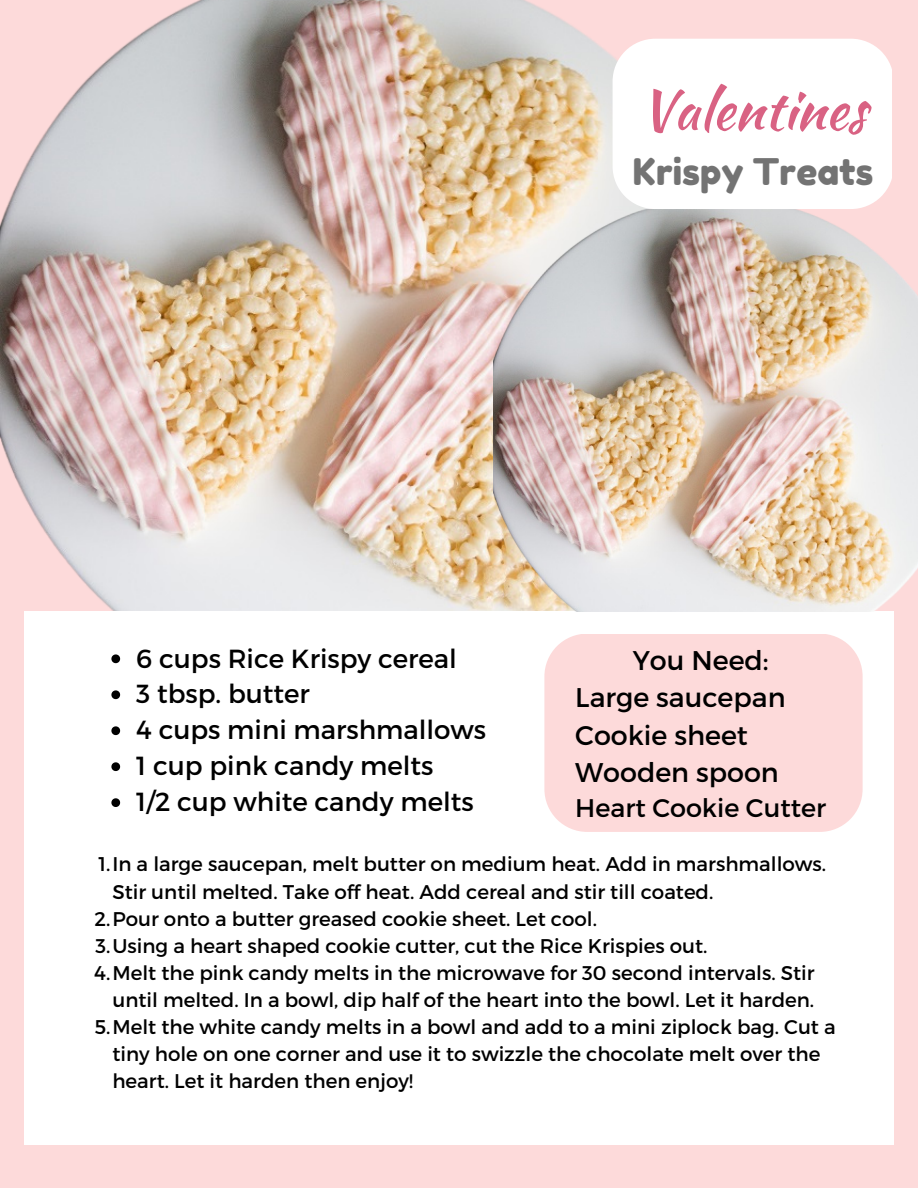
<style>
.page{position:relative;width:918px;height:1188px;background:#fddada}
.page>*{position:absolute;margin:0;border:0;box-sizing:border-box;transform-origin:0 0}
.t1{font:54.6px "Kaushan Script";color:#d96283}
.t2{font:36.6px "Fredoka One";color:#737373}
.t3{font:27px/37.2px "Montserrat";color:#000}
.t4{font:26.1px/36px "Montserrat";color:#000}
.t5{font:25.5px "Montserrat";color:#000}
.t6{font:19.8px "Montserrat";color:#000}
</style>
<div class="page">
<img style="left:0;top:0;width:613px;height:612px">
<div style="left:24px;top:612px;width:870px;height:533px;background:#fff"></div>
<img style="left:493px;top:209px;width:425px;height:403px">
<div style="left:613px;top:39px;width:279px;height:170px;background:#fff"></div>
<svg style="left:111px;top:654px;width:9px;height:9px"></svg>
<svg style="left:111px;top:690px;width:9px;height:9px"></svg>
<svg style="left:111px;top:726px;width:9px;height:9px"></svg>
<svg style="left:111px;top:762px;width:9px;height:9px"></svg>
<svg style="left:111px;top:798px;width:9px;height:9px"></svg>
<div style="left:544px;top:634px;width:319px;height:198px;background:#fddada"></div>
<h1 class="t1" style="left:640px;top:70px;width:228px">Valentines</h1>
<h2 class="t2" style="left:633px;top:150px;width:242px">Krispy Treats</h2>
<h3 class="t4" style="left:136px;top:639px;width:351px">6 cups Rice Krispy cereal<br>3 tbsp. butter<br>4 cups mini marshmallows<br>1 cup pink candy melts<br>1/2 cup white candy melts</h3>
<p class="t6" style="left:98px;top:852px;width:729px">1.In a large saucepan, melt butter on medium heat. Add in marshmallows.</p>
<p class="t6" style="left:112px;top:879px;width:603px">Stir until melted. Take off heat. Add cereal and stir till coated.</p>
<p class="t6" style="left:94px;top:906px;width:504px">2.Pour onto a butter greased cookie sheet. Let cool.</p>
<p class="t6" style="left:95px;top:933px;width:614px">3.Using a heart shaped cookie cutter, cut the Rice Krispies out.</p>
<p class="t6" style="left:94px;top:960px;width:722px">4.Melt the pink candy melts in the microwave for 30 second intervals. Stir</p>
<p class="t6" style="left:112px;top:987px;width:703px">until melted. In a bowl, dip half of the heart into the bowl. Let it harden.</p>
<p class="t6" style="left:95px;top:1014px;width:743px">5.Melt the white candy melts in a bowl and add to a mini ziplock bag. Cut a</p>
<p class="t6" style="left:112px;top:1041px;width:710px">tiny hole on one corner and use it to swizzle the chocolate melt over the</p>
<p class="t6" style="left:112px;top:1068px;width:302px">heart. Let it harden then enjoy!</p>
<h3 class="t3" style="left:575px;top:641px;width:212px;text-indent:57px">You Need:<br>Large saucepan<br>Cookie sheet<br>Wooden spoon</h3>
<p class="t5" style="left:575px;top:791px;width:252px">Heart Cookie Cutter</p>
</div>
